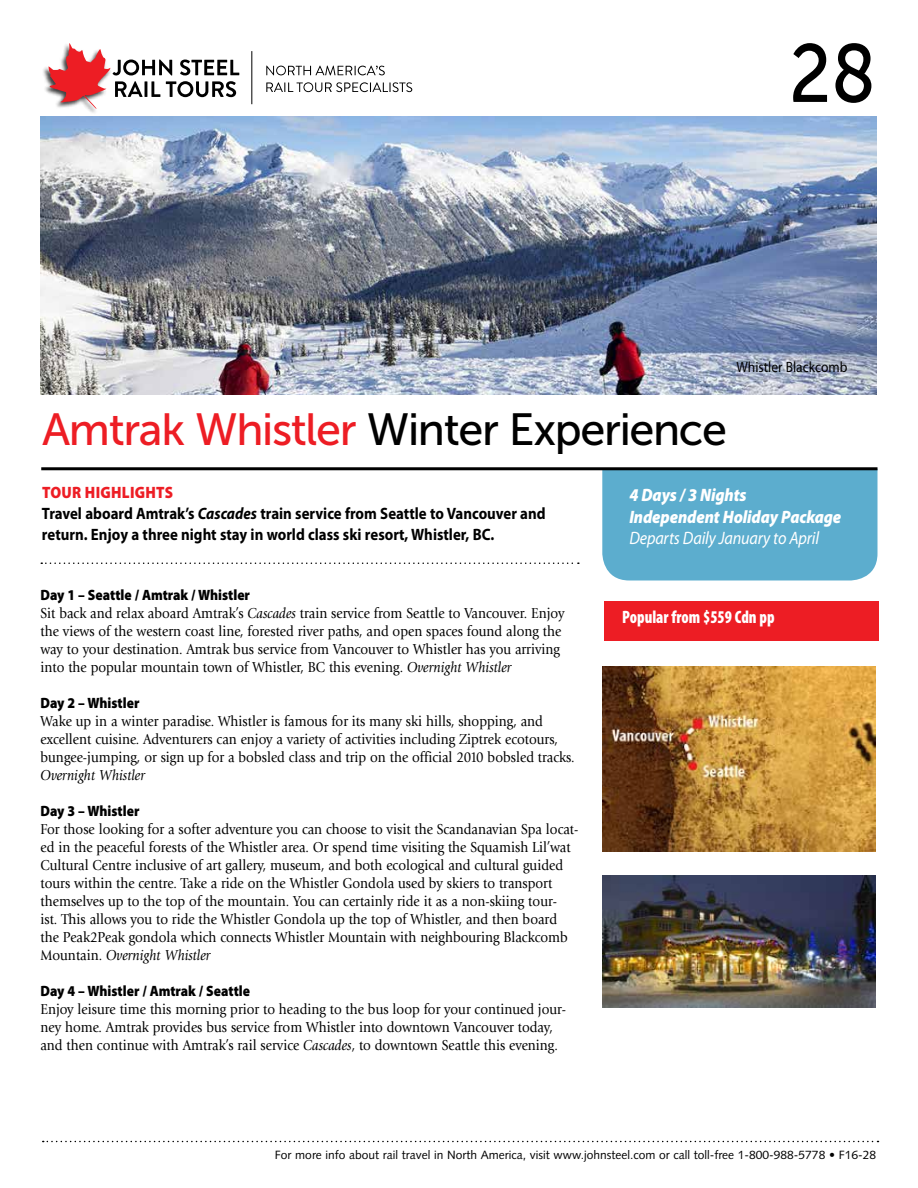
<style>
.page{position:relative;width:918px;height:1188px;background:#fff}
.page>*{position:absolute;margin:0;border:0;box-sizing:border-box;transform-origin:0 0}
.t1{font:81.9px "Museo Sans 500";color:#000;scale:.9 1}
.t2{font:45px "Museo Sans 500";letter-spacing:-.03em;color:#000}
.t3{font:italic 900 18px/21.6px "Myriad Pro";letter-spacing:-.01em;color:#fff;scale:.9 1}
.t4{font:italic 18px "Myriad Pro";letter-spacing:-.01em;color:#fff;scale:.9 1}
.t5{font:900 condensed 18px "Myriad Pro";color:#fff;scale:.9 1}
.t6{font:700 16.5px/21px "Myriad Pro";color:#000;scale:.9 1}
.t7{font:15px/18px "Giovanni";color:#000;scale:.9 1}
.t8{font:900 15px "Myriad Pro";color:#000;scale:.9 1}
.t9{font:italic 15px "Giovanni";color:#000;scale:.9 1}
.t10{font:15px "Myriad Pro";color:#000;scale:.9 1}
.t11{font:12px "Syntax";color:#000}
.s1{color:#ed1d24}
.s2{font-weight:900;color:#ed1d24}
.s3{font-style:italic}
</style>
<div class="page">
<div style="left:602px;top:470px;width:276px;height:110px;background:#5cadce"></div>
<img style="left:40px;top:117px;width:837px;height:277px">
<img style="left:602px;top:666px;width:274px;height:185px">
<svg style="left:43px;top:1141px;width:836px;height:1px"></svg>
<hr style="left:41px;top:467px;width:837px;height:3px;background:#000">
<svg style="left:41px;top:563px;width:538px;height:1px"></svg>
<div style="left:604px;top:602px;width:274px;height:39px;background:#ed1d24"></div>
<img style="left:602px;top:875px;width:274px;height:132px">
<svg style="left:266px;top:66px;width:119px;height:9px"></svg>
<svg style="left:266px;top:82px;width:146px;height:10px"></svg>
<hr style="left:251px;top:51px;width:1px;height:53px;background:#000">
<img style="left:40px;top:66px;width:73px;height:51px">
<svg style="left:49px;top:43px;width:190px;height:66px"></svg>
<h1 class="t1" style="left:789px;top:29px;width:98px">28</h1>
<p class="t10" style="left:736px;top:358px;width:125px">Whistler Blackcomb</p>
<h2 class="t2" style="left:42px;top:404px;width:687px"><span class="s1">Amtrak Whistler</span> Winter Experience</h2>
<p class="t3" style="left:629px;top:484px;width:237px">4 Days / 3 Nights<br>Independent Holiday Package</p>
<p class="t4" style="left:629px;top:527px;width:212px">Departs Daily January to April</p>
<p class="t6" style="left:42px;top:482px;width:561px"><span class="s2">TOUR HIGHLIGHTS<br></span>Travel aboard Amtrak’s <span class="s3">Cascades</span> train service from Seattle to Vancouver and return. Enjoy a three night stay in world class ski resort, Whistler, BC.</p>
<p class="t8" style="left:40px;top:586px;width:234px">Day 1 – Seattle / Amtrak / Whistler</p>
<p class="t7" style="left:40px;top:604px;width:584px">Sit back and relax aboard Amtrak’s <span class="s3">Cascades</span> train service from Seattle to Vancouver. Enjoy the views of the western coast line, forested river paths, and open spaces found along the way to your destination. Amtrak bus service from Vancouver to Whistler has you arriving into the popular mountain town of Whistler, BC this evening. <span class="s3">Overnight Whistler</span></p>
<p class="t8" style="left:40px;top:694px;width:111px">Day 2 – Whistler</p>
<p class="t7" style="left:40px;top:712px;width:595px">Wake up in a winter paradise. Whistler is famous for its many ski hills, shopping, and excellent cuisine. Adventurers can enjoy a variety of activities including Ziptrek ecotours, bungee-jumping, or sign up for a bobsled class and trip on the official 2010 bobsled tracks.</p>
<p class="t9" style="left:40px;top:767px;width:118px">Overnight Whistler</p>
<p class="t8" style="left:40px;top:802px;width:111px">Day 3 – Whistler</p>
<p class="t7" style="left:40px;top:820px;width:599px">For those looking for a softer adventure you can choose to visit the Scandanavian Spa locat&shy;ed in the peaceful forests of the Whistler area. Or spend time visiting the Squamish Lil’wat Cultural Centre inclusive of art gallery, museum, and both ecological and cultural guided tours within the centre. Take a ride on the Whistler Gondola used by skiers to transport themselves up to the top of the mountain. You can certainly ride it as a non-skiing tour-<br>ist. This allows you to ride the Whistler Gondola up the top of Whistler, and then board the Peak2Peak gondola which connects Whistler Mountain with neighbouring Blackcomb Mountain. <span class="s3">Overnight Whistler</span></p>
<p class="t8" style="left:40px;top:982px;width:234px">Day 4 – Whistler / Amtrak / Seattle</p>
<p class="t7" style="left:40px;top:1000px;width:586px">Enjoy leisure time this morning prior to heading to the bus loop for your continued jour&shy;ney home. Amtrak provides bus service from Whistler into downtown Vancouver today, and then continue with Amtrak’s rail service <span class="s3">Cascades</span>, to downtown Seattle this evening.</p>
<p class="t5" style="left:622px;top:606px;width:171px">Popular from $559 Cdn pp</p>
<p class="t11" style="left:275px;top:1148px;width:603px">For more info about rail travel in North America, visit www.johnsteel.com or call toll-free 1-800-988-5778 • F16-28</p>
</div>
